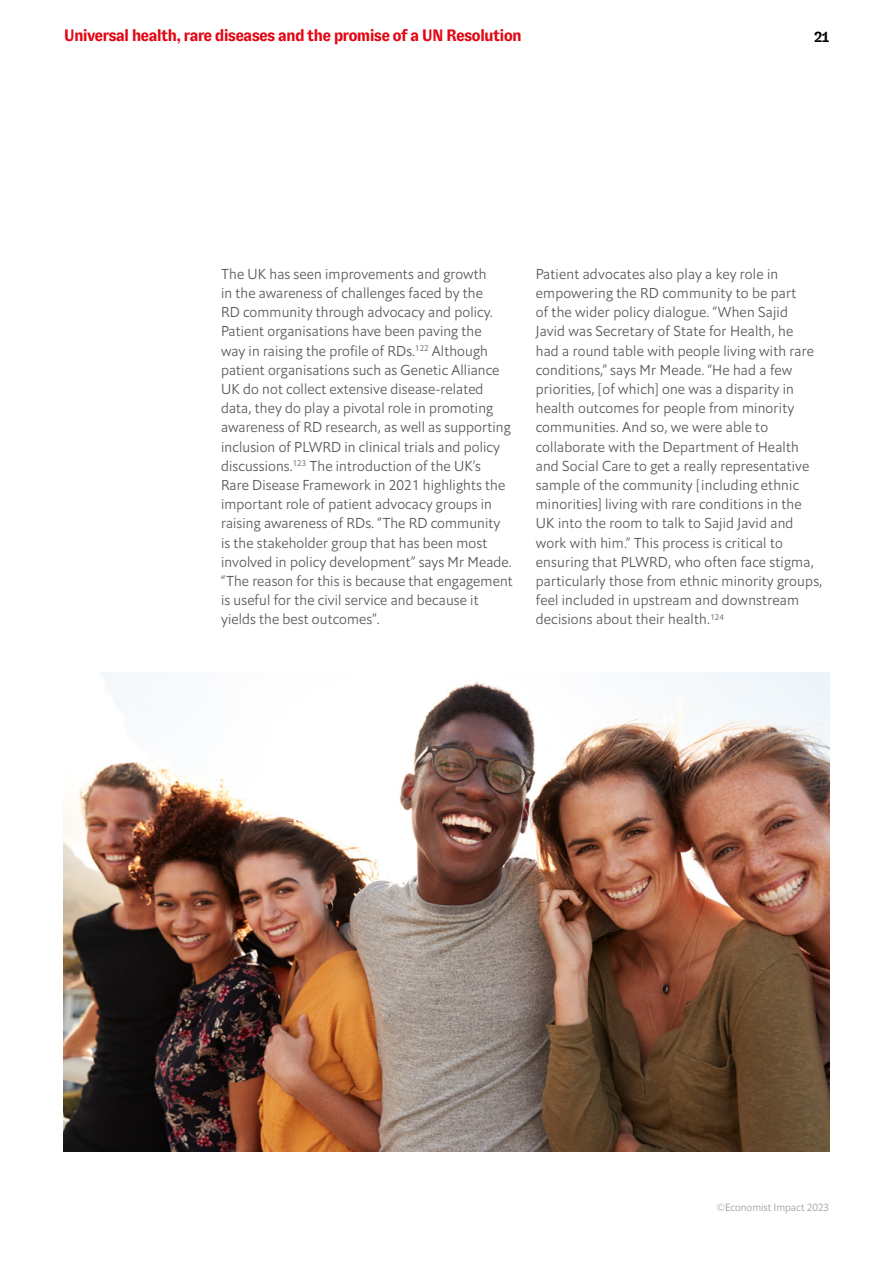
<style>
.page{position:relative;width:893px;height:1263px;background:#fff}
.page>*{position:absolute;margin:0;border:0;box-sizing:border-box;transform-origin:0 0}
.t1{font:700 16.5px "GT Zirkon";letter-spacing:-.05em;color:#e30613}
.t2{font:700 15px "GT Zirkon";color:#000}
.t3{font:14.25px/19.2px "Econ Sans Lig";letter-spacing:.01em;color:#575756}
.t4{font:10.5px "Econ Sans Lig";color:#9d9d9c}
</style>
<div class="page">
<img style="left:64px;top:673px;width:765px;height:478px">
<p class="t1" style="left:64px;top:27px;width:460px">Universal health, rare diseases and the promise of a UN Resolution</p>
<p class="t2" style="left:814px;top:28px;width:16px">21</p>
<p class="t3" style="left:221px;top:264px;width:293px">The UK has seen improvements and growth<br>in the awareness of challenges faced by the<br>RD community through advocacy and policy.<br>Patient organisations have been paving the<br>way in raising the profile of RDs.<sup>122</sup> Although patient organisations such as Genetic Alliance UK do not collect extensive disease-related data, they do play a pivotal role in promoting awareness of RD research, as well as supporting inclusion of PLWRD in clinical trials and policy discussions.<sup>123</sup> The introduction of the UK’s<br>Rare Disease Framework in 2021 highlights the important role of patient advocacy groups in raising awareness of RDs. “The RD community is the stakeholder group that has been most involved in policy development” says Mr Meade. “The reason for this is because that engagement is useful for the civil service and because it yields the best outcomes”.</p>
<p class="t3" style="left:536px;top:264px;width:288px">Patient advocates also play a key role in empowering the RD community to be part<br>of the wider policy dialogue. “When Sajid<br>Javid was Secretary of State for Health, he<br>had a round table with people living with rare conditions,” says Mr Meade. “He had a few priorities, [of which] one was a disparity in health outcomes for people from minority communities. And so, we were able to collaborate with the Department of Health and Social Care to get a really representative sample of the community [including ethnic minorities] living with rare conditions in the UK into the room to talk to Sajid Javid and work with him.” This process is critical to ensuring that PLWRD, who often face stigma, particularly those from ethnic minority groups, feel included in upstream and downstream decisions about their health.<sup>124</sup></p>
<p class="t4" style="left:716px;top:1201px;width:114px">©Economist Impact 2023</p>
</div>
